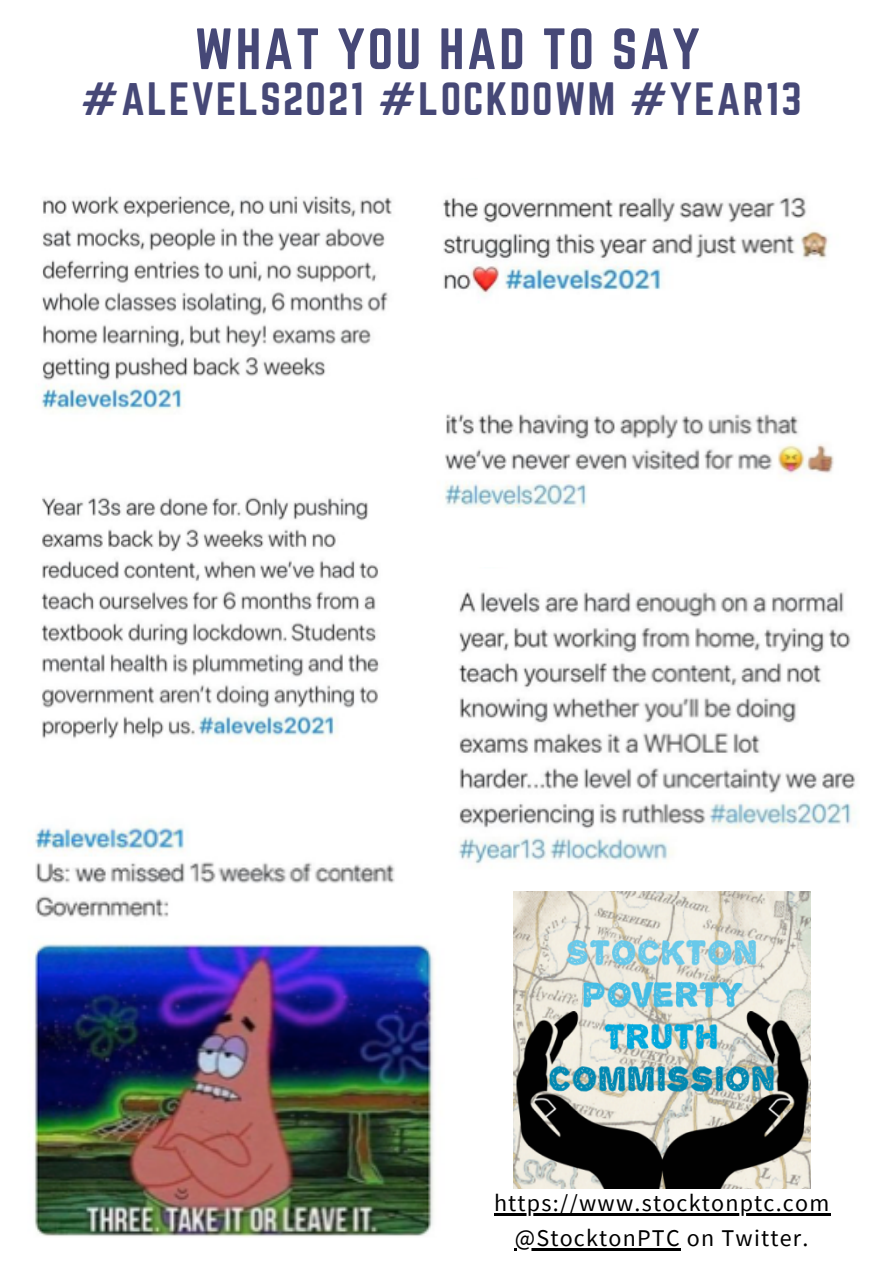
<style>
.page{position:relative;width:894px;height:1264px;background:#fff}
.page>*{position:absolute;margin:0;border:0;box-sizing:border-box;transform-origin:0 0}
.t1{font:50.85px "Norwester";letter-spacing:.05em;color:#464877}
.t2{font:40.95px "Norwester";letter-spacing:.05em;color:#464877}
.t3{font:24px/35px "Source Sans Pro";letter-spacing:.05em;color:#000;text-align:center}
</style>
<div class="page">
<img style="left:41px;top:195px;width:351px;height:215px">
<img style="left:443px;top:197px;width:386px;height:99px">
<img style="left:458px;top:592px;width:397px;height:318px">
<img style="left:445px;top:414px;width:389px;height:94px">
<img style="left:41px;top:497px;width:338px;height:244px">
<img style="left:34px;top:827px;width:400px;height:410px">
<img style="left:513px;top:891px;width:297px;height:297px">
<hr style="left:494px;top:1213px;width:336px;height:2px;background:#000">
<hr style="left:514px;top:1247px;width:166px;height:3px;background:#000">
<h1 class="t1" style="left:194px;top:25px;width:507px">WHAT YOU HAD TO SAY</h1>
<h2 class="t2" style="left:81px;top:79px;width:722px">#ALEVELS2021 #LOCKDOWM #YEAR13</h2>
<p class="t3" style="left:494px;top:1184px;width:336px">https://www.stocktonptc.com @StocktonPTC on Twitter.</p>
</div>
